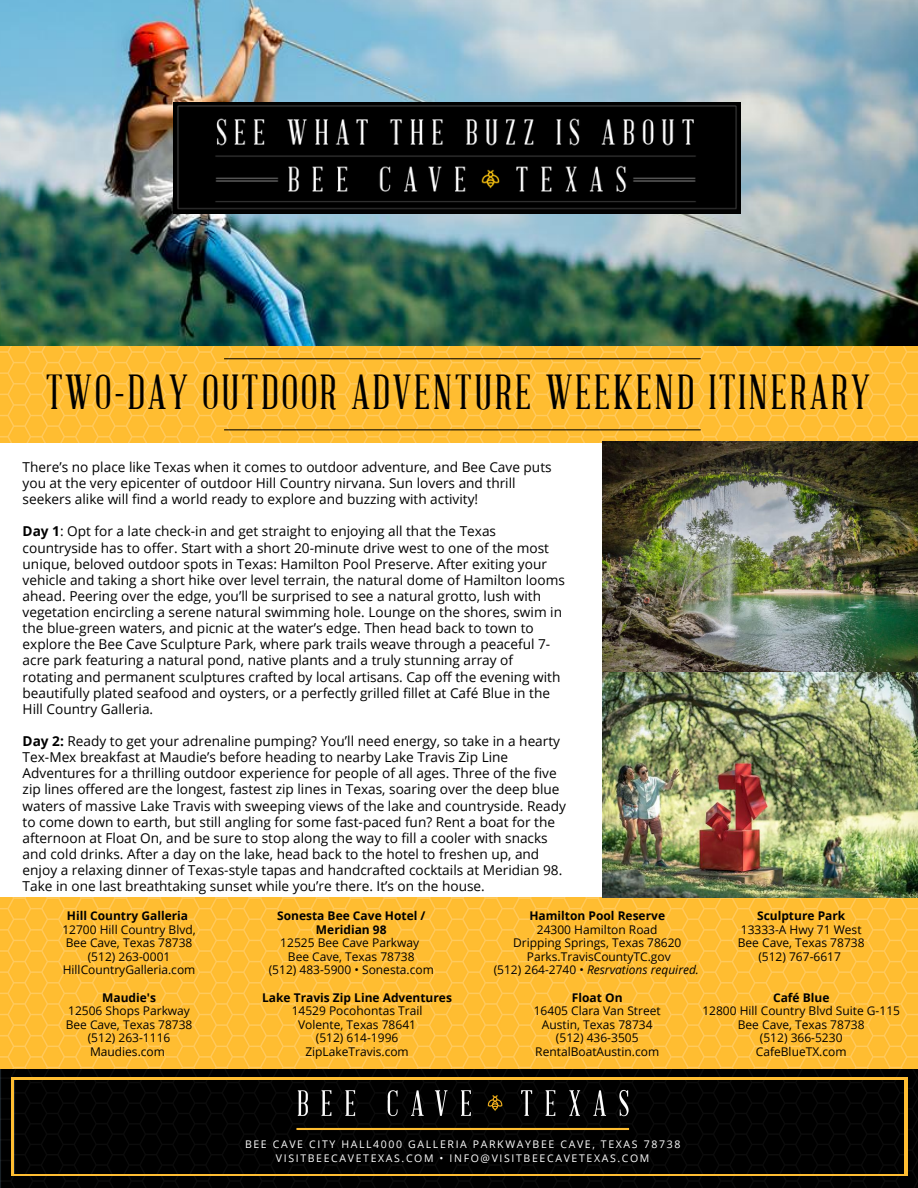
<style>
.page{position:relative;width:918px;height:1188px;background:#fff}
.page>*{position:absolute;margin:0;border:0;box-sizing:border-box;transform-origin:0 0}
.t1{font:48px "Abraham Lincoln";letter-spacing:.06em;color:#000}
.t2{font:13.65px/16px "Open Sans";color:#000}
.t3{font:12px/13.5px "Open Sans";color:#000;text-align:center}
.t4{font:700 12px/13.5px "Open Sans";color:#000;text-align:center}
.t5{font:10.5px/14.7px "Open Sans";letter-spacing:.155em;color:#fff;text-align:center}
.s1{font-weight:700}
.s2{font-style:italic}
</style>
<div class="page">
<img style="left:0;top:0;width:918px;height:442px">
<img style="left:0;top:1069px;width:918px;height:119px">
<svg style="left:11px;top:1077px;width:896px;height:99px;background:#d8a029"></svg>
<img style="left:14px;top:1080px;width:890px;height:93px">
<img style="left:296px;top:1090px;width:333px;height:27px">
<svg style="left:296px;top:1128px;width:333px;height:2px"></svg>
<img style="left:173px;top:102px;width:567px;height:112px">
<svg style="left:224px;top:429px;width:477px;height:1px"></svg>
<svg style="left:224px;top:358px;width:477px;height:1px"></svg>
<img style="left:0;top:898px;width:918px;height:171px">
<img style="left:602px;top:442px;width:316px;height:456px">
<h1 class="t1" style="left:46px;top:373px;width:825px">TWO-DAY OUTDOOR ADVENTURE WEEKEND ITINERARY</h1>
<p class="t2" style="left:23px;top:459px;width:531px">There’s no place like Texas when it comes to outdoor adventure, and Bee Cave puts you at the very epicenter of outdoor Hill Country nirvana. Sun lovers and thrill seekers alike will find a world ready to explore and buzzing with activity!</p>
<p class="t2" style="left:23px;top:523px;width:544px"><span class="s1">Day 1</span>: Opt for a late check-in and get straight to enjoying all that the Texas countryside has to offer. Start with a short 20-minute drive west to one of the most unique, beloved outdoor spots in Texas: Hamilton Pool Preserve. After exiting your vehicle and taking a short hike over level terrain, the natural dome of Hamilton looms ahead. Peering over the edge, you’ll be surprised to see a natural grotto, lush with vegetation encircling a serene natural swimming hole. Lounge on the shores, swim in the blue-green waters, and picnic at the water’s edge. Then head back to town to explore the Bee Cave Sculpture Park, where park trails weave through a peaceful 7- acre park featuring a natural pond, native plants and a truly stunning array of rotating and permanent sculptures crafted by local artisans. Cap off the evening with beautifully plated seafood and oysters, or a perfectly grilled fillet at Café Blue in the Hill Country Galleria.</p>
<p class="t2" style="left:23px;top:733px;width:545px"><span class="s1">Day 2:</span> Ready to get your adrenaline pumping? You’ll need energy, so take in a hearty Tex-Mex breakfast at Maudie’s before heading to nearby Lake Travis Zip Line Adventures for a thrilling outdoor experience for people of all ages. Three of the five zip lines offered are the longest, fastest zip lines in Texas, soaring over the deep blue waters of massive Lake Travis with sweeping views of the lake and countryside. Ready to come down to earth, but still angling for some fast-paced fun? Rent a boat for the afternoon at Float On, and be sure to stop along the way to fill a cooler with snacks and cold drinks. After a day on the lake, head back to the hotel to freshen up, and enjoy a relaxing dinner of Texas-style tapas and handcrafted cocktails at Meridian 98.<br>Take in one last breathtaking sunset while you’re there. It’s on the house.</p>
<p class="t4" style="left:67px;top:909px;width:123px">Hill Country Galleria</p>
<p class="t3" style="left:62px;top:922px;width:135px">12700 Hill Country Blvd,<br>Bee Cave, Texas 78738 (512) 263-0001<br>HillCountryGalleria.com</p>
<p class="t4" style="left:102px;top:990px;width:55px">Maudie's</p>
<p class="t3" style="left:66px;top:1004px;width:128px">12506 Shops Parkway<br>Bee Cave, Texas 78738 (512) 263-1116<br>Maudies.com</p>
<p class="t4" style="left:277px;top:909px;width:150px">Sonesta Bee Cave Hotel /<br>Meridian 98</p>
<p class="t3" style="left:269px;top:936px;width:167px">12525 Bee Cave Parkway<br>Bee Cave, Texas 78738<br>(512) 483-5900 • Sonesta.com</p>
<p class="t4" style="left:262px;top:990px;width:191px">Lake Travis Zip Line Adventures</p>
<p class="t3" style="left:292px;top:1004px;width:132px">14529 Pocohontas Trail<br>Volente, Texas 78641 (512) 614-1996<br>ZipLakeTravis.com</p>
<p class="t4" style="left:529px;top:909px;width:137px">Hamilton Pool Reserve</p>
<p class="t3" style="left:494px;top:922px;width:207px">24300 Hamilton Road<br>Dripping Springs, Texas 78620<br>Parks.TravisCountyTC.gov<br>(512) 264-2740 • <span class="s2">Resrvations required.</span></p>
<p class="t4" style="left:757px;top:909px;width:90px">Sculpture Park</p>
<p class="t3" style="left:738px;top:922px;width:128px">13333-A Hwy 71 West<br>Bee Cave, Texas 78738 (512) 767-6617</p>
<p class="t4" style="left:773px;top:990px;width:58px">Café Blue</p>
<p class="t3" style="left:702px;top:1004px;width:199px">12800 Hill Country Blvd Suite G-115<br>Bee Cave, Texas 78738<br>(512) 366-5230<br>CafeBlueTX.com</p>
<p class="t4" style="left:572px;top:990px;width:52px">Float On</p>
<p class="t3" style="left:534px;top:1004px;width:128px">16405 Clara Van Street<br>Austin, Texas 78734 (512) 436-3505<br>RentalBoatAustin.com</p>
<p class="t5" style="left:245px;top:1136px;width:437px">BEE CAVE CITY HALL4000 GALLERIA PARKWAYBEE CAVE, TEXAS 78738<br>VISITBEECAVETEXAS.COM • INFO@VISITBEECAVETEXAS.COM</p>
</div>
